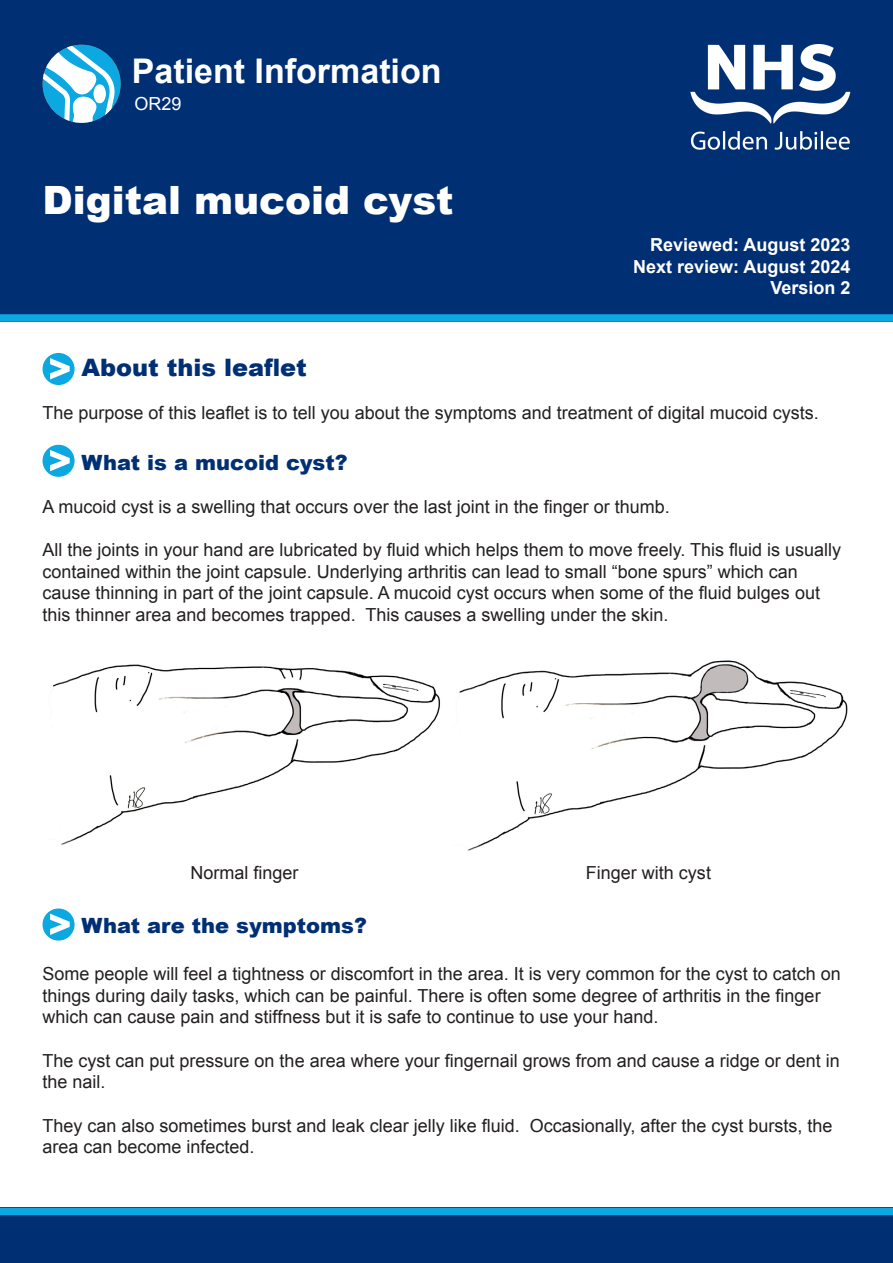
<style>
.page{position:relative;width:893px;height:1263px;background:#fff}
.page>*{position:absolute;margin:0;border:0;box-sizing:border-box;transform-origin:0 0}
.t1{font:900 39px "Arial";color:#fff}
.t2{font:700 34.05px "Arial";color:#fff}
.sub-title{font:900 24px "Arial";color:#002f74}
.sub-title-2{font:900 21px "Arial";color:#002f74}
.t3{font:18px/21.6px "Arial";color:#231f20}
.t4{font:700 18px/21.6px "Arial";color:#fff;text-align:right}
.t5{font:18px "Arial";color:#fff}
</style>
<div class="page">
<div style="left:0;top:0;width:893px;height:322px;background:#002f74"></div>
<div style="left:0;top:314px;width:893px;height:8px;background:#0ba8e1"></div>
<div style="left:43px;top:45px;width:78px;height:78px;background:#0ba8e1;border-radius:50%"></div>
<svg style="left:43px;top:45px;width:72px;height:78px"></svg>
<img style="left:690px;top:45px;width:160px;height:105px">
<div style="left:0;top:1208px;width:893px;height:55px;background:#002f74"></div>
<div style="left:0;top:1208px;width:893px;height:7px;background:#0ba8e1"></div>
<svg style="left:43px;top:353px;width:32px;height:32px"></svg>
<svg style="left:43px;top:445px;width:32px;height:32px"></svg>
<img style="left:52px;top:664px;width:388px;height:181px">
<img style="left:459px;top:660px;width:389px;height:191px">
<svg style="left:43px;top:908px;width:32px;height:32px"></svg>
<h2 class="t2" style="left:132px;top:49px;width:311px">Patient Information</h2>
<p class="t5" style="left:134px;top:92px;width:49px">OR29</p>
<h1 class="t1" style="left:43px;top:172px;width:413px">Digital mucoid cyst</h1>
<p class="t4" style="left:633px;top:234px;width:219px">Reviewed: August 2023<br>Next review: August 2024<br>Version 2</p>
<p class="sub-title" style="left:82px;top:350px;width:227px">About this leaflet</p>
<p class="t3" style="left:43px;top:402px;width:778px">The purpose of this leaflet is to tell you about the symptoms and treatment of digital mucoid cysts.</p>
<p class="sub-title-2" style="left:82px;top:447px;width:268px">What is a mucoid cyst?</p>
<p class="t3" style="left:43px;top:496px;width:629px">A mucoid cyst is a swelling that occurs over the last joint in the finger or thumb.</p>
<p class="t3" style="left:43px;top:539px;width:800px">All the joints in your hand are lubricated by fluid which helps them to move freely. This fluid is usually contained within the joint capsule. Underlying arthritis can lead to small “bone spurs” which can cause thinning in part of the joint capsule. A mucoid cyst occurs when some of the fluid bulges out this thinner area and becomes trapped. This causes a swelling under the skin.</p>
<p class="t3" style="left:190px;top:862px;width:110px">Normal finger</p>
<p class="t3" style="left:586px;top:862px;width:127px">Finger with cyst</p>
<p class="sub-title-2" style="left:82px;top:911px;width:287px">What are the symptoms?</p>
<p class="t3" style="left:43px;top:963px;width:800px">Some people will feel a tightness or discomfort in the area. It is very common for the cyst to catch on things during daily tasks, which can be painful. There is often some degree of arthritis in the finger which can cause pain and stiffness but it is safe to continue to use your hand.</p>
<p class="t3" style="left:43px;top:1050px;width:799px">The cyst can put pressure on the area where your fingernail grows from and cause a ridge or dent in the nail.</p>
<p class="t3" style="left:43px;top:1114px;width:792px">They can also sometimes burst and leak clear jelly like fluid. Occasionally, after the cyst bursts, the area can become infected.</p>
</div>
